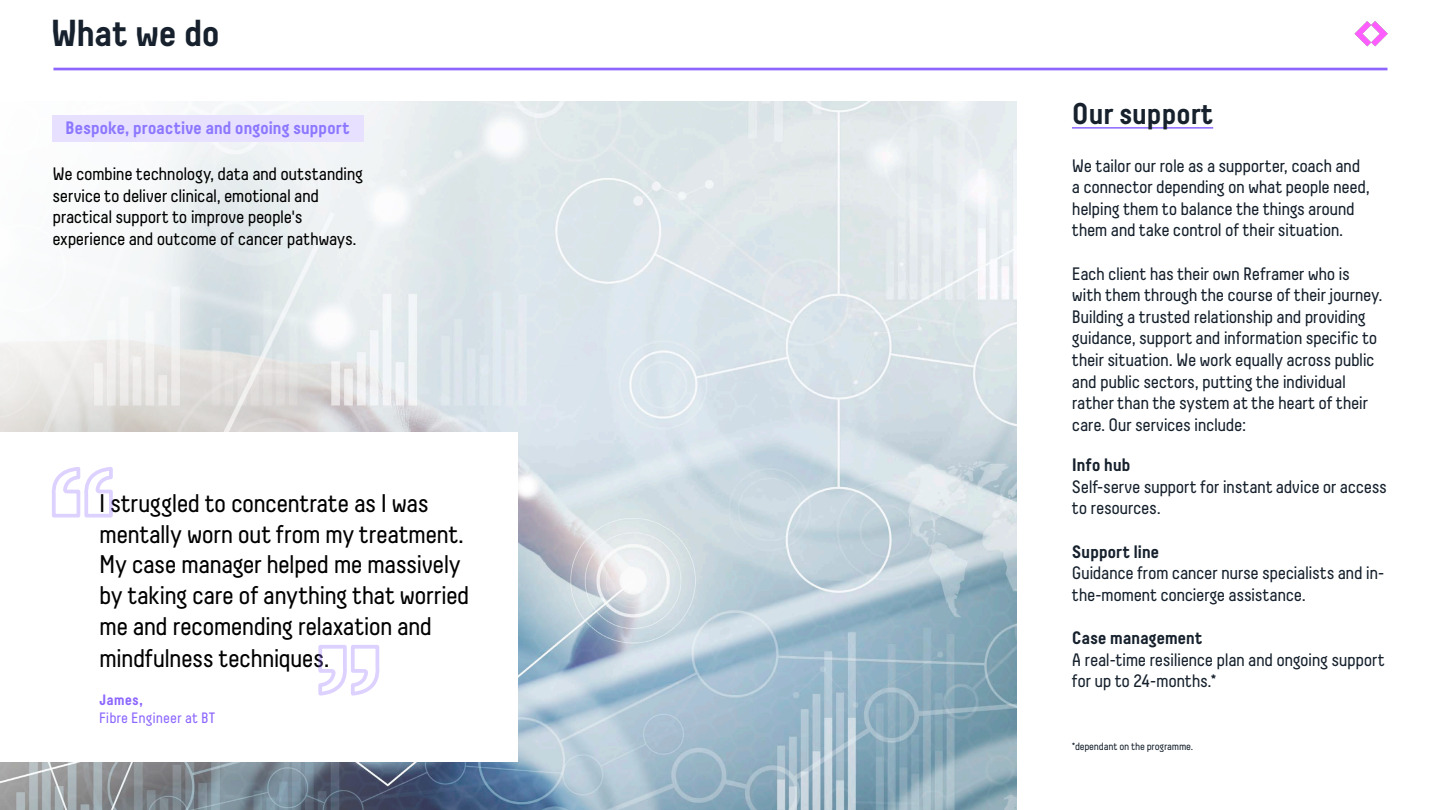
<style>
.page{position:relative;width:1440px;height:810px;background:#fff}
.page>*{position:absolute;margin:0;border:0;box-sizing:border-box;transform-origin:0 0}
.t1{font:700 37.5px "Decima";letter-spacing:-.035em;color:#16212d}
.t2{font:700 30px "Decima";letter-spacing:-.02em;color:#16212d}
.t3{font:25.5px/31px "Decima";letter-spacing:-.025em;color:#000}
.t4{font:18px/21.6px "Decima";letter-spacing:-.025em;color:#16212d}
.t5{font:18px/21.6px "Decima";letter-spacing:-.025em;color:#000}
.t6{font:700 18px "Decima";letter-spacing:-.025em;color:#8c78ff}
.t7{font:700 18px "Decima";letter-spacing:-.025em;color:#16212d}
.t8{font:15px "Decima";color:#8c66ff}
.t9{font:700 15px "Decima";color:#8c66ff}
.t10{font:10.5px "Decima";letter-spacing:-.02em;color:#16212d}
</style>
<div class="page">
<img style="left:1354px;top:21px;width:34px;height:26px">
<img style="left:0;top:101px;width:1017px;height:709px">
<hr style="left:1072px;top:127px;width:141px;height:2px;background:#8c66ff">
<hr style="left:53px;top:68px;width:1335px;height:2px;background:#8c66ff">
<div style="left:52px;top:115px;width:312px;height:27px;background:#e8e0ff"></div>
<div style="left:0;top:433px;width:518px;height:329px;background:#fff"></div>
<svg style="left:51px;top:467px;width:62px;height:51px"></svg>
<svg style="left:318px;top:645px;width:62px;height:51px"></svg>
<p class="t1" style="left:50px;top:11px;width:171px">What we do</p>
<p class="t6" style="left:65px;top:117px;width:286px">Bespoke, proactive and ongoing support</p>
<p class="t5" style="left:52px;top:163px;width:312px">We combine technology, data and outstanding service to deliver clinical, emotional and practical support to improve people's experience and outcome of cancer pathways.</p>
<p class="t3" style="left:99px;top:488px;width:372px">I struggled to concentrate as I was mentally worn out from my treatment.<br>My case manager helped me massively by taking care of anything that worried me and recomending relaxation and mindfulness techniques.</p>
<p class="t9" style="left:99px;top:691px;width:45px">James,</p>
<p class="t8" style="left:99px;top:709px;width:118px">Fibre Engineer at BT</p>
<p class="t2" style="left:1072px;top:96px;width:143px">Our support</p>
<p class="t4" style="left:1072px;top:155px;width:299px">We tailor our role as a supporter, coach and a connector depending on what people need, helping them to balance the things around them and take control of their situation.</p>
<p class="t4" style="left:1072px;top:263px;width:312px">Each client has their own Reframer who is with them through the course of their journey.<br>Building a trusted relationship and providing guidance, support and information specific to their situation. We work equally across public and public sectors, putting the individual rather than the system at the heart of their care. Our services include:</p>
<p class="t7" style="left:1072px;top:454px;width:60px">Info hub</p>
<p class="t4" style="left:1072px;top:476px;width:317px">Self-serve support for instant advice or access to resources.</p>
<p class="t7" style="left:1072px;top:541px;width:89px">Support line</p>
<p class="t4" style="left:1072px;top:562px;width:314px">Guidance from cancer nurse specialists and in&shy;the-moment concierge assistance.</p>
<p class="t7" style="left:1072px;top:627px;width:132px">Case management</p>
<p class="t4" style="left:1072px;top:648px;width:314px">A real-time resilience plan and ongoing support for up to 24-months.*</p>
<p class="t10" style="left:1072px;top:740px;width:123px">*dependant on the programme.</p>
</div>
